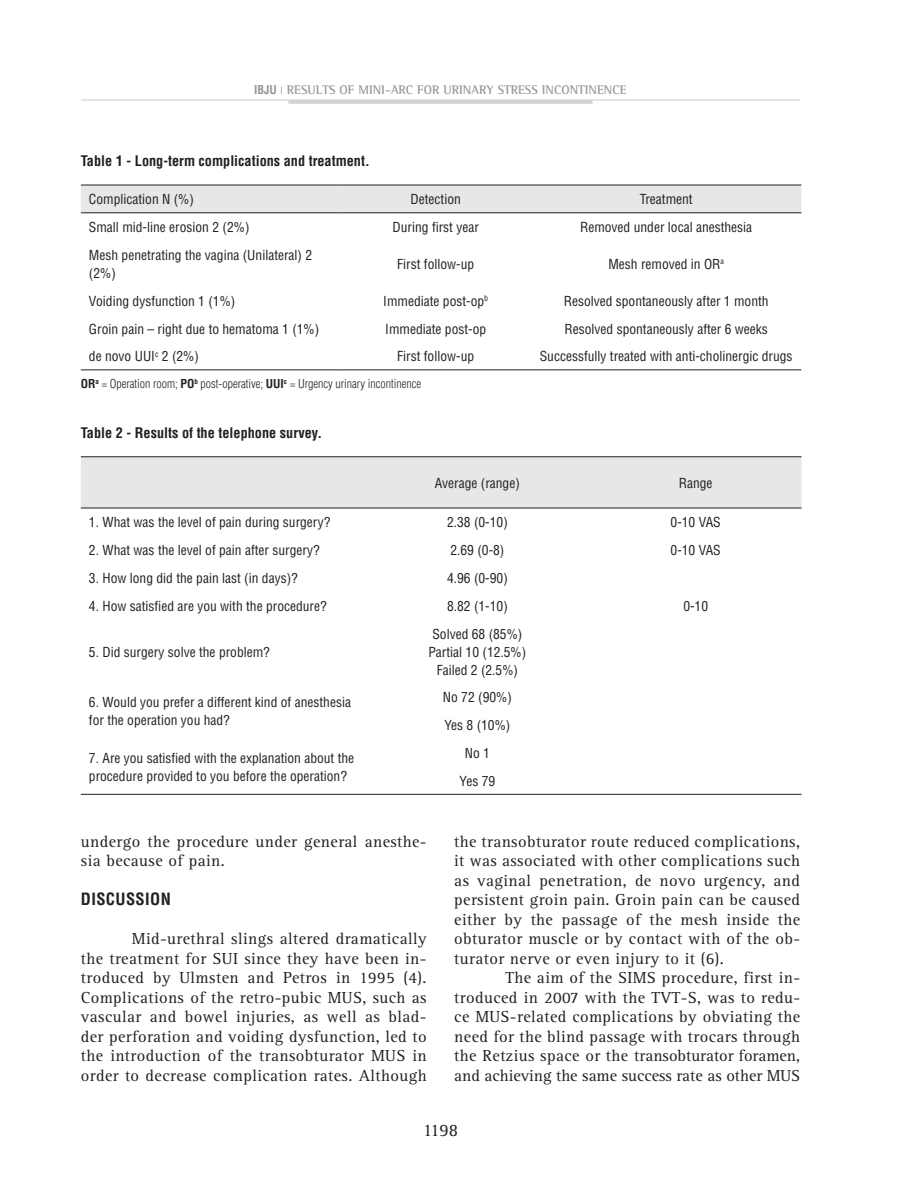
<style>
.page{position:relative;width:898px;height:1200px;background:#fff}
.page>*{position:absolute;margin:0;border:0;box-sizing:border-box;transform-origin:0 0}
.t1{font:18px "Rotis Serif";color:#231f20}
.t2{font:16.5px/19.5px "Rotis Serif";letter-spacing:.025em;color:#231f20;text-align:justify}
.t3{font:700 condensed 16.5px "Helvetica";letter-spacing:.025em;color:#231f20}
.t4{font:700 condensed 14.25px "Helvetica";color:#231f20}
.t5{font:condensed 13.5px/18px "Helvetica";color:#231f20}
.t6{font:700 12.75px "Rotis Semi Serif";color:#939598}
.t7{font:300 condensed 12px "Helvetica";color:#231f20}
.s1{font-family:"Helvetica";font-stretch:condensed;font-size:12px}
.s2{font-weight:700}
</style>
<div class="page">
<hr style="left:81px;top:99px;width:718px;height:2px;background:#dcdddf">
<hr style="left:288px;top:100px;width:304px;height:4px;background:#d1d2d4">
<div style="left:81px;top:185px;width:720px;height:27px;background:#e6e7e9"></div>
<hr style="left:81px;top:369px;width:259px;height:1px;background:#231f20">
<hr style="left:340px;top:369px;width:191px;height:1px;background:#231f20">
<hr style="left:531px;top:369px;width:270px;height:1px;background:#231f20">
<hr style="left:81px;top:184px;width:259px;height:1px;background:#231f20">
<hr style="left:340px;top:184px;width:191px;height:1px;background:#231f20">
<hr style="left:531px;top:184px;width:270px;height:1px;background:#231f20">
<hr style="left:81px;top:212px;width:259px;height:1px;background:#231f20">
<hr style="left:340px;top:212px;width:191px;height:1px;background:#231f20">
<hr style="left:531px;top:212px;width:270px;height:1px;background:#231f20">
<div style="left:81px;top:457px;width:720px;height:50px;background:#e6e7e9"></div>
<hr style="left:81px;top:793px;width:284px;height:1px;background:#231f20">
<hr style="left:365px;top:793px;width:224px;height:1px;background:#231f20">
<hr style="left:589px;top:793px;width:212px;height:1px;background:#231f20">
<hr style="left:81px;top:456px;width:284px;height:1px;background:#231f20">
<hr style="left:365px;top:456px;width:224px;height:1px;background:#231f20">
<hr style="left:589px;top:456px;width:212px;height:1px;background:#231f20">
<hr style="left:81px;top:507px;width:284px;height:1px;background:#231f20">
<hr style="left:365px;top:507px;width:224px;height:1px;background:#231f20">
<hr style="left:589px;top:507px;width:212px;height:1px;background:#231f20">
<p class="t6" style="left:254px;top:82px;width:374px"><span class="s1">ibju</span> <sup>|</sup> RESULTS OF MINI-ARC FOR URINARY STRESS INCONTINENCE</p>
<p class="t4" style="left:81px;top:152px;width:290px">Table 1 - Long-term complications and treatment.</p>
<p class="t5" style="left:89px;top:190px;width:106px">Complication N (%)</p>
<p class="t5" style="left:410px;top:190px;width:52px">Detection</p>
<p class="t5" style="left:639px;top:190px;width:54px">Treatment</p>
<p class="t5" style="left:89px;top:218px;width:162px">Small mid-line erosion 2 (2%)</p>
<p class="t5" style="left:392px;top:218px;width:88px">During first year</p>
<p class="t5" style="left:580px;top:218px;width:174px">Removed under local anesthesia</p>
<p class="t5" style="left:89px;top:246px;width:225px">Mesh penetrating the vagina (Unilateral) 2 (2%)</p>
<p class="t5" style="left:397px;top:255px;width:78px">First follow-up</p>
<p class="t5" style="left:608px;top:255px;width:117px">Mesh removed in OR<sup>a</sup></p>
<p class="t5" style="left:89px;top:292px;width:148px">Voiding dysfunction 1 (1%)</p>
<p class="t5" style="left:383px;top:292px;width:106px">Immediate post-op<sup>b</sup></p>
<p class="t5" style="left:563px;top:292px;width:206px">Resolved spontaneously after 1 month</p>
<p class="t5" style="left:89px;top:319px;width:232px">Groin pain – right due to hematoma 1 (1%)</p>
<p class="t5" style="left:385px;top:319px;width:102px">Immediate post-op</p>
<p class="t5" style="left:564px;top:319px;width:205px">Resolved spontaneously after 6 weeks</p>
<p class="t5" style="left:89px;top:347px;width:111px">de novo UUI<sup>c</sup> 2 (2%)</p>
<p class="t5" style="left:397px;top:347px;width:78px">First follow-up</p>
<p class="t5" style="left:539px;top:347px;width:254px">Successfully treated with anti-cholinergic drugs</p>
<p class="t7" style="left:81px;top:376px;width:341px"><span class="s2">OR</span><sup>a</sup> = Operation room; <span class="s2">PO</span><sup>b</sup> post-operative; <span class="s2">UU I</span><sup>c</sup> = Urgency urinary incontinence</p>
<p class="t4" style="left:81px;top:423px;width:243px">Table 2 - Results of the telephone survey.</p>
<p class="t5" style="left:435px;top:473px;width:86px">Average (range)</p>
<p class="t5" style="left:678px;top:473px;width:35px">Range</p>
<p class="t5" style="left:89px;top:513px;width:243px">1. What was the level of pain during surgery?</p>
<p class="t5" style="left:447px;top:513px;width:62px">2.38 (0-10)</p>
<p class="t5" style="left:670px;top:513px;width:52px">0-10 VAS</p>
<p class="t5" style="left:89px;top:541px;width:232px">2. What was the level of pain after surgery?</p>
<p class="t5" style="left:450px;top:541px;width:55px">2.69 (0-8)</p>
<p class="t5" style="left:670px;top:541px;width:52px">0-10 VAS</p>
<p class="t5" style="left:89px;top:568px;width:210px">3. How long did the pain last (in days)?</p>
<p class="t5" style="left:447px;top:568px;width:62px">4.96 (0-90)</p>
<p class="t5" style="left:89px;top:596px;width:239px">4. How satisfied are you with the procedure?</p>
<p class="t5" style="left:447px;top:596px;width:62px">8.82 (1-10)</p>
<p class="t5" style="left:683px;top:596px;width:26px">0-10</p>
<p class="t5" style="left:89px;top:642px;width:182px">5. Did surgery solve the problem?</p>
<p class="t5" style="left:428px;top:624px;width:99px;text-align:center">Solved 68 (85%)<br>Partial 10 (12.5%)<br>Failed 2 (2.5%)</p>
<p class="t5" style="left:89px;top:693px;width:263px">6. Would you prefer a different kind of anesthesia for the operation you had?</p>
<p class="t5" style="left:443px;top:683px;width:70px;line-height:27.8px">No 72 (90%)<br>Yes 8 (10%)</p>
<p class="t5" style="left:89px;top:748px;width:267px">7. Are you satisfied with the explanation about the procedure provided to you before the operation?</p>
<p class="t5" style="left:459px;top:739px;width:37px;line-height:27.8px;text-align:center">No 1<br>Yes 79</p>
<p class="t2" style="left:81px;top:831px;width:347px">undergo the procedure under general anesthe&shy;sia because of pain.</p>
<p class="t3" style="left:81px;top:888px;width:26px">DISCUSS</p>
<p class="t3" style="left:145px;top:888px;width:25px">ION</p>
<p class="t2" style="left:81px;top:929px;width:347px;text-indent:51px">Mid-urethral slings altered dramatically the treatment for SUI since they have been in&shy;troduced by Ulmsten and Petros in 1995 (4).<br>Complications of the retro-pubic MUS, such as vascular and bowel injuries, as well as blad&shy;der perforation and voiding dysfunction, led to the introduction of the transobturator MUS in order to decrease complication rates. Although</p>
<p class="t2" style="left:454px;top:831px;width:347px">the transobturator route reduced complications, it was associated with other complications such as vaginal penetration, de novo urgency, and persistent groin pain. Groin pain can be caused either by the passage of the mesh inside the obturator muscle or by contact with of the ob&shy;turator nerve or even injury to it (6).</p>
<p class="t2" style="left:454px;top:968px;width:347px;text-indent:51px">The aim of the SIMS procedure, first in&shy;troduced in 2007 with the TVT-S, was to redu&shy;ce MUS-related complications by obviating the need for the blind passage with trocars through the Retzius space or the transobturator foramen, and achieving the same success rate as other MUS</p>
<p class="t1" style="left:422px;top:1119px;width:37px">1198</p>
</div>
